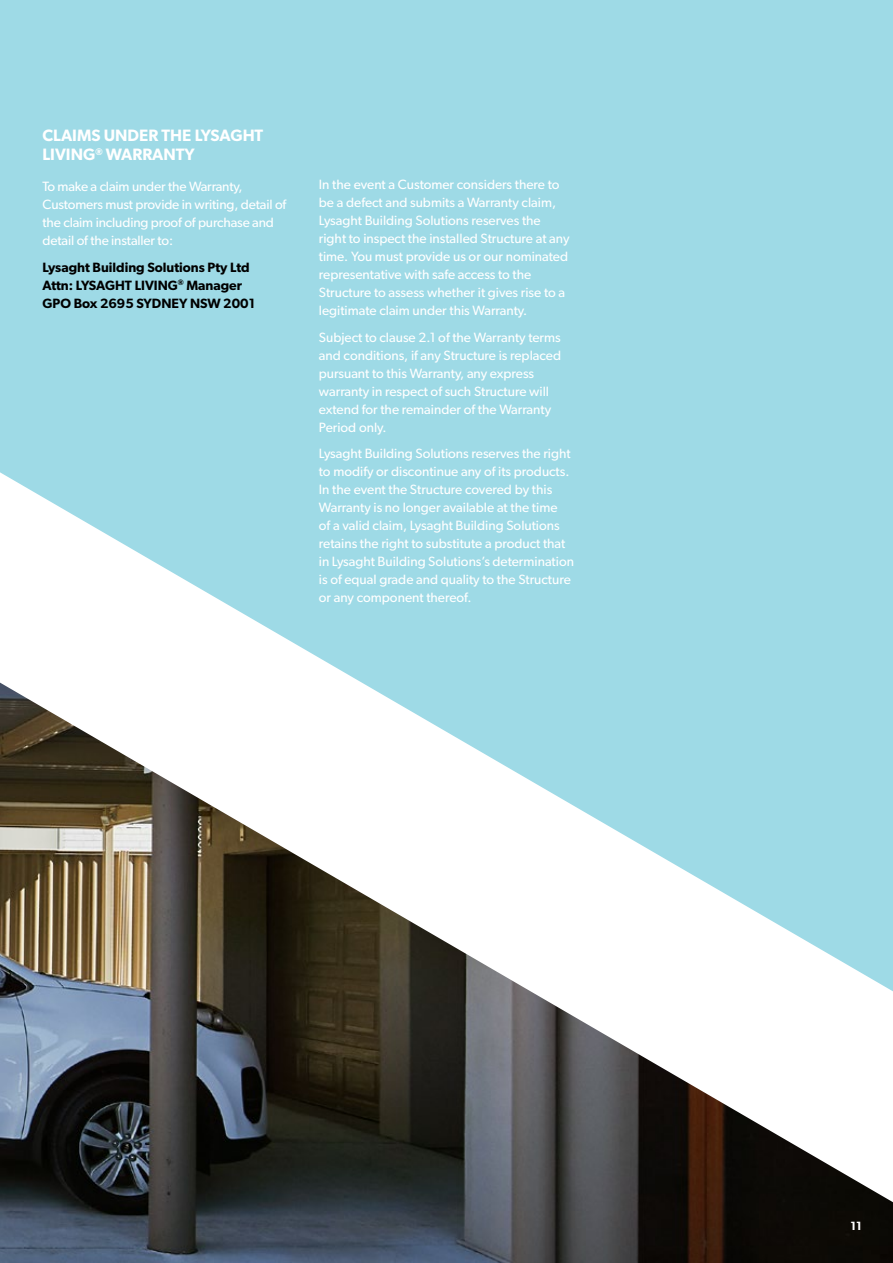
<style>
.page{position:relative;width:893px;height:1263px;background:#fff}
.page>*{position:absolute;margin:0;border:0;box-sizing:border-box;transform-origin:0 0}
.t1{font:600 16.5px/19.5px "Gibson";color:#fff}
.t2{font:13.5px/18px "Gibson";color:#fff}
.t3{font:600 13.5px/18px "Gibson";color:#000}
.t4{font:600 12px "Gibson";color:#fff}
</style>
<div class="page">
<div style="left:0;top:0;width:893px;height:683px;background:#9edae6"></div>
<img style="left:0;top:683px;width:893px;height:580px">
<p class="t1" style="left:43px;top:125px;width:222px">CLAIMS UNDER THE LYSAGHT<br>LIVING<sup>®</sup> WARRANTY</p>
<p class="t2" style="left:43px;top:177px;width:245px">To make a claim under the Warranty, Customers must provide in writing, detail of the claim including proof of purchase and detail of the installer to:</p>
<p class="t3" style="left:43px;top:258px;width:214px">Lysaght Building Solutions Pty Ltd<br>Attn: LYSAGHT LIVING<sup>®</sup> Manager<br>GPO Box 2695 SYDNEY NSW 2001</p>
<p class="t2" style="left:319px;top:176px;width:252px">In the event a Customer considers there to be a defect and submits a Warranty claim, Lysaght Building Solutions reserves the right to inspect the installed Structure at any time. You must provide us or our nominated representative with safe access to the Structure to assess whether it gives rise to a legitimate claim under this Warranty.</p>
<p class="t2" style="left:319px;top:328px;width:244px">Subject to clause 2.1 of the Warranty terms and conditions, if any Structure is replaced pursuant to this Warranty, any express warranty in respect of such Structure will extend for the remainder of the Warranty Period only.</p>
<p class="t2" style="left:319px;top:444px;width:257px">Lysaght Building Solutions reserves the right to modify or discontinue any of its products.<br>In the event the Structure covered by this Warranty is no longer available at the time<br>of a valid claim, Lysaght Building Solutions retains the right to substitute a product that in Lysaght Building Solutions’s determination is of equal grade and quality to the Structure or any component thereof.</p>
<p class="t4" style="left:850px;top:1219px;width:13px">11</p>
</div>
